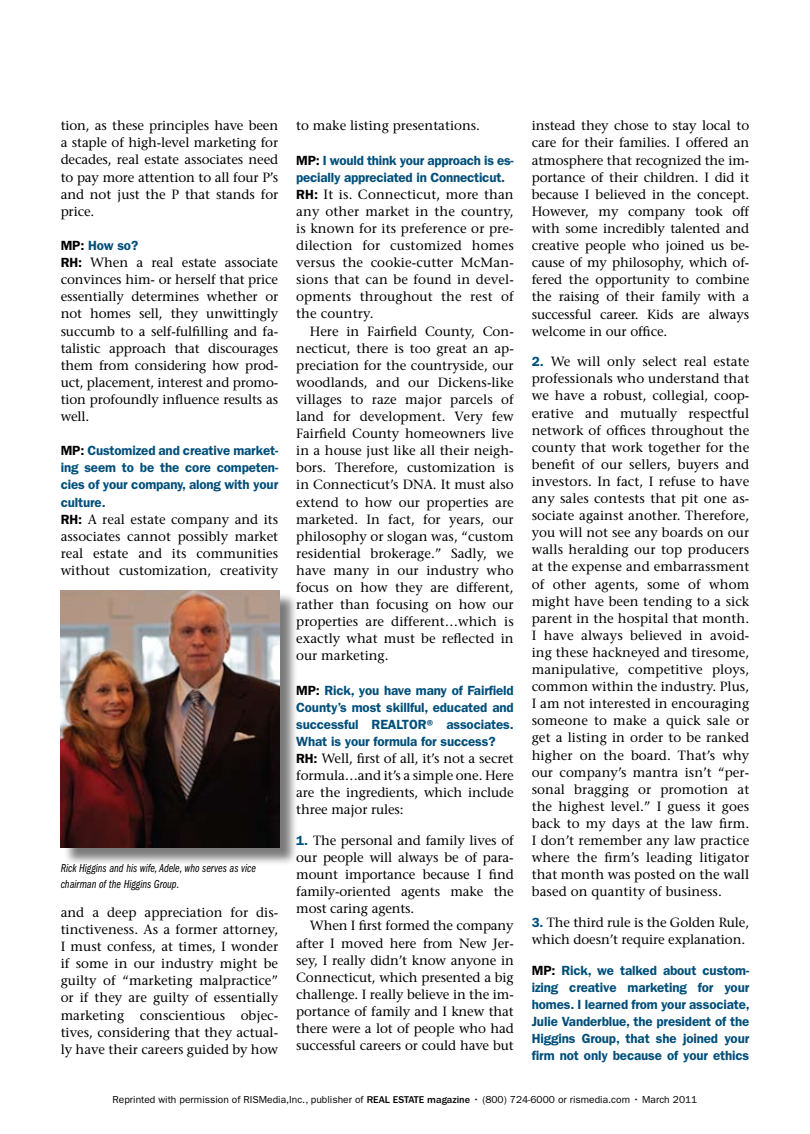
<style>
.page{position:relative;width:810px;height:1134px;background:#fff}
.page>*{position:absolute;margin:0;border:0;box-sizing:border-box;transform-origin:0 0}
.t1{font:13.35px/17.1px "Stone Serif";letter-spacing:-.01em;color:#000;text-align:justify}
.t2{font:600 13.35px/17.1px "Franklin Gothic";letter-spacing:-.01em;color:#004f7a;text-align:justify}
.t3{font:12px/16.5px "Franklin Gothic Book Cmpr Ital";color:#000}
.t4{font:10.2px "Franklin Gothic";color:#000}
.s1{color:#000}
.s2{font-family:"Franklin Gothic";font-weight:600}
.s3{font-family:"Franklin Gothic";font-weight:600;color:#004f7a}
.s4{font-weight:500}
</style>
<div class="page">
<div style="left:63px;top:593px;width:235px;height:273px;background:#000;opacity:.52"></div>
<img style="left:61px;top:590px;width:218px;height:258px">
<p class="t1" style="left:61px;top:117px;width:219px">tion, as these principles have been a staple of high-level marketing for decades, real estate associates need to pay more attention to all four P’s and not just the P that stands for price.</p>
<p class="t2" style="left:61px;top:237px;width:79px"><span class="s1">MP:</span> How so?</p>
<p class="t1" style="left:61px;top:254px;width:219px"><span class="s2">RH:</span> When a real estate associate convinces him- or herself that price essentially determines whether or not homes sell, they unwittingly succumb to a self-fulfilling and fa&shy;talistic approach that discourages them from considering how prod&shy;uct, placement, interest and promo&shy;tion profoundly influence results as well.</p>
<p class="t2" style="left:61px;top:442px;width:219px"><span class="s1">MP:</span> Customized and creative market&shy;ing seem to be the core competen&shy;cies of your company, along with your culture.</p>
<p class="t1" style="left:61px;top:510px;width:219px"><span class="s2">RH:</span> A real estate company and its associates cannot possibly market real estate and its communities without customization, creativity</p>
<p class="t3" style="left:61px;top:860px;width:197px">Rick Higgins and his wife, Adele, who serves as vice chairman of the Higgins Group.</p>
<p class="t1" style="left:61px;top:904px;width:219px">and a deep appreciation for dis&shy;tinctiveness. As a former attorney, I must confess, at times, I wonder if some in our industry might be guilty of “marketing malpractice” or if they are guilty of essentially marketing conscientious objec&shy;tives, considering that they actual&shy;ly have their careers guided by how</p>
<p class="t1" style="left:296px;top:117px;width:185px">to make listing presentations.</p>
<p class="t2" style="left:296px;top:151px;width:219px"><span class="s1">MP:</span> I would think your approach is es&shy;pecially appreciated in Connecticut.</p>
<p class="t1" style="left:296px;top:186px;width:219px"><span class="s2">RH:</span> It is. Connecticut, more than any other market in the country, is known for its preference or pre&shy;dilection for customized homes versus the cookie-cutter McMan&shy;sions that can be found in devel&shy;opments throughout the rest of the country.</p>
<p class="t1" style="left:296px;top:322px;width:219px;text-indent:13px">Here in Fairfield County, Con&shy;necticut, there is too great an ap&shy;preciation for the countryside, our woodlands, and our Dickens-like villages to raze major parcels of land for development. Very few Fairfield County homeowners live in a house just like all their neigh&shy;bors. Therefore, customization is in Connecticut’s DNA. It must also extend to how our properties are marketed. In fact, for years, our philosophy or slogan was, “custom residential brokerage.” Sadly, we have many in our industry who focus on how they are different, rather than focusing on how our properties are different…which is exactly what must be reflected in our marketing.</p>
<p class="t2" style="left:296px;top:682px;width:219px"><span class="s1">MP:</span> Rick, you have many of Fairfield County’s most skillful, educated and successful Realtor® associates.<br>What is your formula for success?</p>
<p class="t1" style="left:296px;top:750px;width:219px"><span class="s2">RH:</span> Well, first of all, it’s not a secret formula…and it’s a simple one. Here are the ingredients, which include three major rules:</p>
<p class="t1" style="left:296px;top:832px;width:219px"><span class="s3">1.</span> The personal and family lives of our people will always be of para&shy;mount importance because I find family-oriented agents make the most caring agents.</p>
<p class="t1" style="left:296px;top:917px;width:219px;text-indent:13px">When I first formed the company after I moved here from New Jer&shy;sey, I really didn’t know anyone in Connecticut, which presented a big challenge. I really believe in the im&shy;portance of family and I knew that there were a lot of people who had successful careers or could have but</p>
<p class="t1" style="left:532px;top:117px;width:219px">instead they chose to stay local to care for their families. I offered an atmosphere that recognized the im&shy;portance of their children. I did it because I believed in the concept.<br>However, my company took off with some incredibly talented and creative people who joined us be&shy;cause of my philosophy, which of&shy;fered the opportunity to combine the raising of their family with a successful career. Kids are always welcome in our office.</p>
<p class="t1" style="left:532px;top:353px;width:219px"><span class="s3">2.</span> We will only select real estate professionals who understand that we have a robust, collegial, coop&shy;erative and mutually respectful network of offices throughout the county that work together for the benefit of our sellers, buyers and investors. In fact, I refuse to have any sales contests that pit one as&shy;sociate against another. Therefore, you will not see any boards on our walls heralding our top producers at the expense and embarrassment of other agents, some of whom might have been tending to a sick parent in the hospital that month.<br>I have always believed in avoid&shy;ing these hackneyed and tiresome, manipulative, competitive ploys, common within the industry. Plus, I am not interested in encouraging someone to make a quick sale or get a listing in order to be ranked higher on the board. That’s why our company’s mantra isn’t “per&shy;sonal bragging or promotion at the highest level.” I guess it goes back to my days at the law firm.<br>I don’t remember any law practice where the firm’s leading litigator that month was posted on the wall based on quantity of business.</p>
<p class="t1" style="left:532px;top:914px;width:219px"><span class="s3">3.</span> The third rule is the Golden Rule, which doesn’t require explanation.</p>
<p class="t2" style="left:532px;top:962px;width:220px"><span class="s1">MP:</span> Rick, we talked about custom&shy;izing creative marketing for your homes. I learned from your associate, Julie Vanderblue, the president of the Higgins Group, that she joined your firm not only because of your ethics</p>
<p class="t4" style="left:113px;top:1094px;width:586px">Reprinted with permission of RISMedia,Inc., publisher of <span class="s4">REAL ESTATE magazine</span> • (800) 724-6000 or rismedia.com • March 2011</p>
</div>
